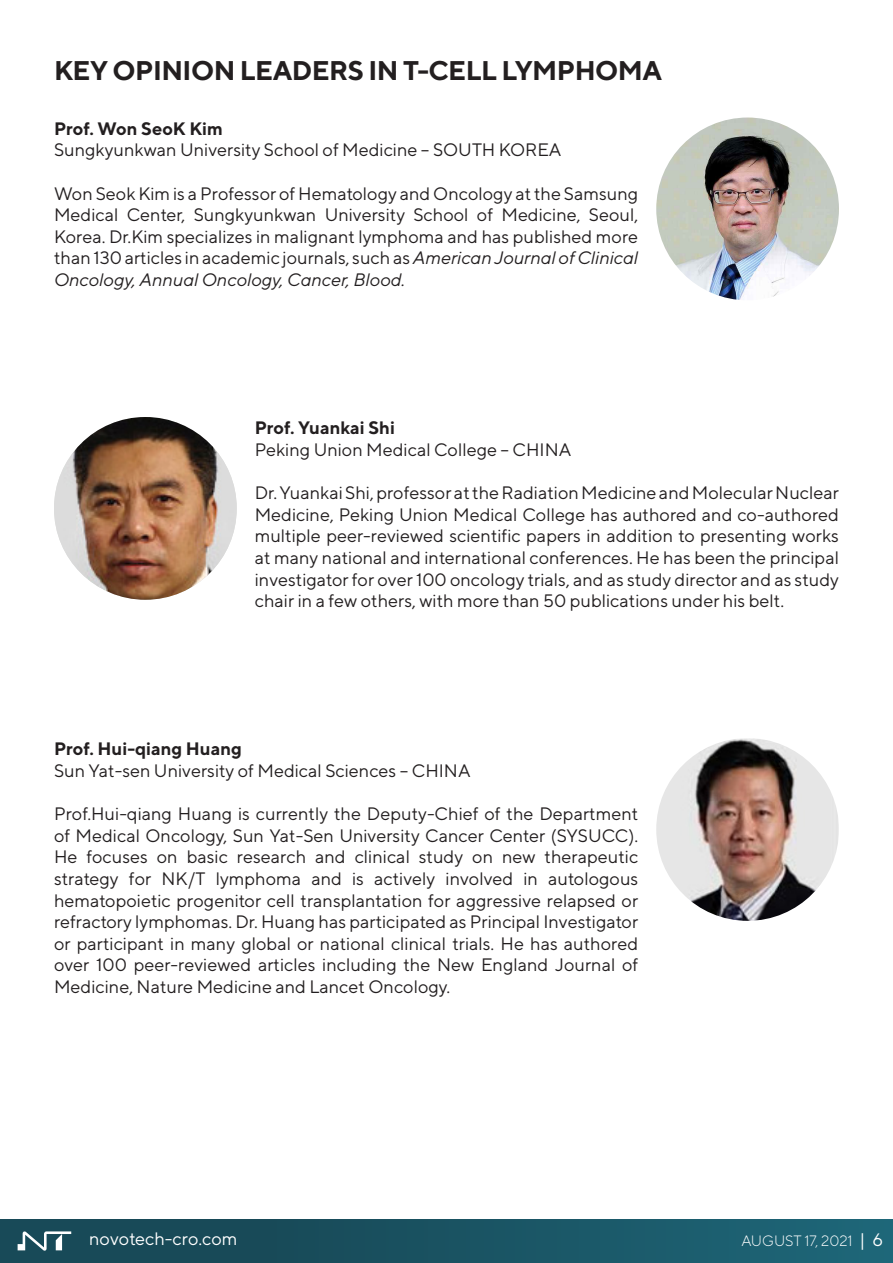
<style>
.page{position:relative;width:893px;height:1263px;background:#fff}
.page>*{position:absolute;margin:0;border:0;box-sizing:border-box;transform-origin:0 0}
.Section_Title{font:700 27px "TT Norms";letter-spacing:-.02em;color:#231f20}
.Body_text{font:18px/21.6px "TT Norms";color:#231f20;text-align:justify}
.Body_text-2{font:700 18px "TT Norms";color:#231f20}
.t1{font:18px "TT Norms";color:#fff}
.t2{font:300 15px "TT Norms";color:#fff}
.s1{font-style:italic}
.s2{font-weight:400;font-size:18px}
</style>
<div class="page">
<div style="left:0;top:1219px;width:893px;height:44px;background:linear-gradient(to right,#174451,#1d6476)"></div>
<svg style="left:18px;top:1231px;width:53px;height:19px"></svg>
<img style="left:656px;top:118px;width:183px;height:182px;border-radius:91px">
<img style="left:54px;top:417px;width:183px;height:183px;border-radius:91px">
<img style="left:656px;top:738px;width:183px;height:183px;border-radius:91px">
<p class="Section_Title" style="left:54px;top:53px;width:610px">KEY OPINION LEADERS IN T-CELL LYMPHOMA</p>
<p class="Body_text-2" style="left:54px;top:117px;width:170px">Prof. Won SeoK Kim</p>
<p class="Body_text" style="left:54px;top:139px;width:509px">Sungkyunkwan University School of Medicine – SOUTH KOREA</p>
<p class="Body_text" style="left:54px;top:182px;width:586px">Won Seok Kim is a Professor of Hematology and Oncology at the Samsung Medical Center, Sungkyunkwan University School of Medicine, Seoul, Korea. Dr.Kim specializes in malignant lymphoma and has published more than 130 articles in academic journals, such as <span class="s1">American Journal of Clinical Oncology, Annual Oncology, Cancer, Blood.</span></p>
<p class="Body_text-2" style="left:255px;top:417px;width:142px">Prof. Yuankai Shi</p>
<p class="Body_text" style="left:255px;top:438px;width:318px">Peking Union Medical College – CHINA</p>
<p class="Body_text" style="left:255px;top:482px;width:586px">Dr. Yuankai Shi, professor at the Radiation Medicine and Molecular Nuclear Medicine, Peking Union Medical College has authored and co-authored multiple peer-reviewed scientific papers in addition to presenting works at many national and international conferences. He has been the principal investigator for over 100 oncology trials, and as study director and as study chair in a few others, with more than 50 publications under his belt.</p>
<p class="Body_text-2" style="left:54px;top:738px;width:189px">Prof. Hui-qiang Huang</p>
<p class="Body_text" style="left:54px;top:759px;width:418px">Sun Yat-sen University of Medical Sciences – CHINA</p>
<p class="Body_text" style="left:54px;top:803px;width:586px">Prof.Hui-qiang Huang is currently the Deputy-Chief of the Department of Medical Oncology, Sun Yat-Sen University Cancer Center (SYSUCC).<br>He focuses on basic research and clinical study on new therapeutic strategy for NK/T lymphoma and is actively involved in autologous hematopoietic progenitor cell transplantation for aggressive relapsed or refractory lymphomas. Dr. Huang has participated as Principal Investigator or participant in many global or national clinical trials. He has authored over 100 peer-reviewed articles including the New England Journal of Medicine, Nature Medicine and Lancet Oncology.</p>
<p class="t1" style="left:89px;top:1227px;width:150px">novotech-cro.com</p>
<p class="t2" style="left:741px;top:1231px;width:143px">AUGUST 17, 2021 <span class="s2">| 6</span></p>
</div>
